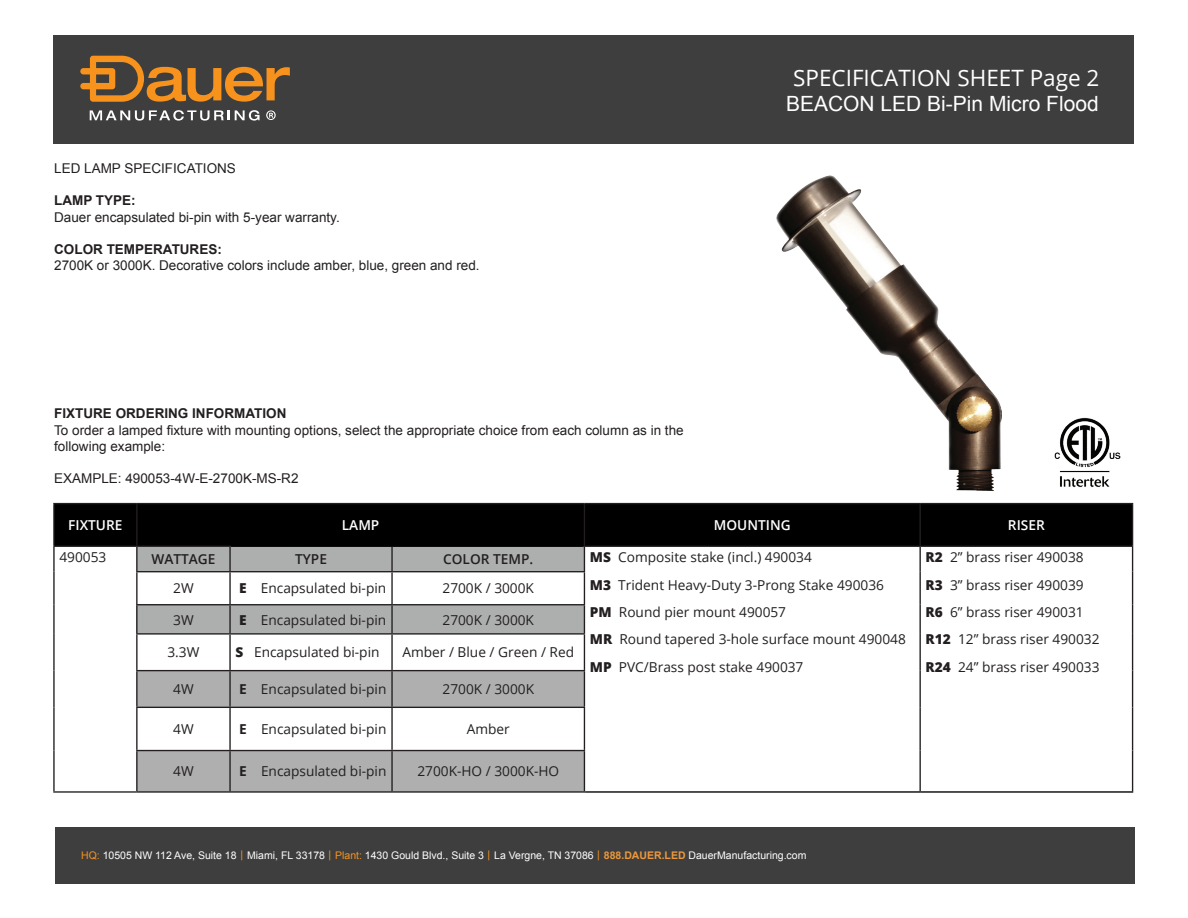
<style>
.page{position:relative;width:1188px;height:918px;background:#fff}
.page>*{position:absolute;margin:0;border:0;box-sizing:border-box;transform-origin:0 0}
.t1{font:22.5px "Open Sans";color:#fff}
.t2{font:21px "Arial";color:#fff}
.t3{font:13.65px/27.3px "Open Sans";color:#231f20}
.t4{font:600 13.65px "Open Sans";color:#fff}
.t5{font:600 13.65px "Open Sans";color:#231f20}
.t6{font:13.5px/16.2px "Arial";color:#231f20}
.t7{font:700 13.5px "Arial";color:#231f20}
.t8{font:10.5px "Arial";color:#fff}
.s1{font-weight:800}
.s2{font-weight:700}
.s3{color:#f7931d}
.s4{font-weight:700;color:#ec993c}
</style>
<div class="page">
<div style="left:53px;top:36px;width:1080px;height:108px;background:#3e3e3f"></div>
<svg style="left:90px;top:110px;width:170px;height:11px"></svg>
<svg style="left:266px;top:110px;width:10px;height:10px"></svg>
<svg style="left:80px;top:56px;width:210px;height:46px"></svg>
<div style="left:55px;top:504px;width:1077px;height:42px;background:#000"></div>
<div style="left:137px;top:605px;width:93px;height:29px;background:#adaeae"></div>
<svg style="left:138px;top:671px;width:446px;height:120px;fill:#aeafae"></svg>
<hr style="left:53px;top:503px;width:84px;height:1px;background:#231f20">
<hr style="left:53px;top:504px;width:2px;height:42px;background:#231f20">
<hr style="left:584px;top:503px;width:336px;height:1px;background:#231f20">
<hr style="left:920px;top:503px;width:213px;height:1px;background:#231f20">
<hr style="left:919px;top:504px;width:2px;height:42px;background:#231f20">
<hr style="left:1132px;top:504px;width:1px;height:42px;background:#231f20">
<hr style="left:53px;top:546px;width:84px;height:1px;background:#231f20">
<hr style="left:584px;top:546px;width:336px;height:1px;background:#231f20">
<hr style="left:920px;top:546px;width:213px;height:1px;background:#231f20">
<hr style="left:136px;top:571px;width:94px;height:1px;background:#231f20">
<hr style="left:229px;top:572px;width:2px;height:32px;background:#231f20">
<hr style="left:391px;top:572px;width:2px;height:32px;background:#231f20">
<hr style="left:229px;top:635px;width:2px;height:35px;background:#231f20">
<hr style="left:391px;top:635px;width:2px;height:35px;background:#231f20">
<hr style="left:229px;top:671px;width:2px;height:36px;background:#231f20">
<hr style="left:391px;top:671px;width:2px;height:36px;background:#231f20">
<hr style="left:229px;top:708px;width:2px;height:42px;background:#231f20">
<hr style="left:391px;top:708px;width:2px;height:42px;background:#231f20">
<hr style="left:229px;top:751px;width:2px;height:40px;background:#231f20">
<hr style="left:391px;top:751px;width:2px;height:40px;background:#231f20">
<hr style="left:137px;top:791px;width:93px;height:2px;background:#231f20">
<hr style="left:230px;top:791px;width:162px;height:2px;background:#231f20">
<hr style="left:392px;top:791px;width:193px;height:2px;background:#231f20">
<hr style="left:137px;top:503px;width:93px;height:1px;background:#231f20">
<hr style="left:136px;top:504px;width:2px;height:42px;background:#231f20">
<hr style="left:230px;top:503px;width:162px;height:1px;background:#231f20">
<hr style="left:392px;top:503px;width:192px;height:1px;background:#231f20">
<hr style="left:584px;top:504px;width:1px;height:42px;background:#231f20">
<hr style="left:53px;top:547px;width:2px;height:25px;background:#231f20">
<hr style="left:136px;top:547px;width:2px;height:24px;background:#231f20">
<hr style="left:53px;top:572px;width:2px;height:33px;background:#231f20">
<hr style="left:136px;top:572px;width:2px;height:32px;background:#231f20">
<hr style="left:53px;top:605px;width:2px;height:29px;background:#231f20">
<hr style="left:53px;top:634px;width:2px;height:37px;background:#231f20">
<hr style="left:136px;top:635px;width:2px;height:35px;background:#231f20">
<hr style="left:53px;top:671px;width:2px;height:36px;background:#231f20">
<hr style="left:136px;top:671px;width:2px;height:36px;background:#231f20">
<hr style="left:53px;top:707px;width:2px;height:44px;background:#231f20">
<hr style="left:136px;top:708px;width:2px;height:42px;background:#231f20">
<hr style="left:53px;top:751px;width:2px;height:40px;background:#231f20">
<hr style="left:136px;top:751px;width:2px;height:40px;background:#231f20">
<hr style="left:53px;top:791px;width:84px;height:2px;background:#231f20">
<svg style="left:137px;top:546px;width:448px;height:26px;background:#a0a1a1"></svg>
<hr style="left:919px;top:547px;width:2px;height:25px;background:#231f20">
<svg style="left:1132px;top:547px;width:1px;height:25px"></svg>
<hr style="left:584px;top:572px;width:1px;height:32px;background:#231f20">
<hr style="left:919px;top:572px;width:2px;height:33px;background:#231f20">
<hr style="left:1132px;top:572px;width:1px;height:33px;background:#231f20">
<hr style="left:919px;top:605px;width:2px;height:29px;background:#231f20">
<svg style="left:1132px;top:605px;width:1px;height:29px"></svg>
<hr style="left:584px;top:635px;width:1px;height:35px;background:#231f20">
<hr style="left:919px;top:634px;width:2px;height:37px;background:#231f20">
<hr style="left:1132px;top:634px;width:1px;height:37px;background:#231f20">
<hr style="left:584px;top:671px;width:1px;height:36px;background:#231f20">
<hr style="left:919px;top:671px;width:2px;height:36px;background:#231f20">
<hr style="left:1132px;top:671px;width:1px;height:36px;background:#231f20">
<hr style="left:584px;top:708px;width:1px;height:42px;background:#231f20">
<hr style="left:919px;top:707px;width:2px;height:44px;background:#231f20">
<hr style="left:1132px;top:707px;width:1px;height:44px;background:#231f20">
<hr style="left:584px;top:751px;width:1px;height:40px;background:#231f20">
<hr style="left:919px;top:751px;width:2px;height:40px;background:#231f20">
<hr style="left:1132px;top:751px;width:1px;height:40px;background:#231f20">
<hr style="left:585px;top:791px;width:335px;height:2px;background:#000">
<hr style="left:920px;top:791px;width:213px;height:2px;background:#000">
<hr style="left:136px;top:604px;width:94px;height:1px;background:#231f20">
<hr style="left:136px;top:605px;width:2px;height:28px;background:#231f20">
<hr style="left:136px;top:633px;width:94px;height:2px;background:#231f20">
<hr style="left:230px;top:604px;width:162px;height:1px;background:#231f20">
<hr style="left:229px;top:605px;width:2px;height:28px;background:#231f20">
<hr style="left:230px;top:633px;width:162px;height:2px;background:#231f20">
<hr style="left:392px;top:604px;width:193px;height:1px;background:#231f20">
<div style="left:230px;top:605px;width:355px;height:29px;background:#adaeae"></div>
<hr style="left:392px;top:633px;width:193px;height:2px;background:#231f20">
<hr style="left:136px;top:670px;width:94px;height:1px;background:#231f20">
<hr style="left:136px;top:707px;width:94px;height:1px;background:#231f20">
<hr style="left:136px;top:750px;width:94px;height:1px;background:#231f20">
<hr style="left:230px;top:670px;width:162px;height:1px;background:#231f20">
<hr style="left:230px;top:707px;width:162px;height:1px;background:#231f20">
<hr style="left:230px;top:750px;width:162px;height:1px;background:#231f20">
<hr style="left:392px;top:670px;width:193px;height:1px;background:#231f20">
<hr style="left:392px;top:707px;width:193px;height:1px;background:#231f20">
<hr style="left:392px;top:750px;width:193px;height:1px;background:#231f20">
<img style="left:1054px;top:417px;width:66px;height:70px">
<img style="left:776px;top:175px;width:225px;height:315px">
<div style="left:55px;top:828px;width:1080px;height:56px;background:#3e3e3f"></div>
<p class="t6" style="left:54px;top:160px;width:183px">LED LAMP SPECIFICATIONS</p>
<p class="t7" style="left:54px;top:192px;width:83px">LAMP TYPE:</p>
<p class="t6" style="left:54px;top:209px;width:287px">Dauer encapsulated bi-pin with 5-year warranty.</p>
<p class="t7" style="left:54px;top:240px;width:169px">COLOR TEMPERATURES:</p>
<p class="t6" style="left:54px;top:257px;width:427px">2700K or 3000K. Decorative colors include amber, blue, green and red.</p>
<p class="t7" style="left:54px;top:405px;width:234px">FIXTURE ORDERING INFORMATION</p>
<p class="t6" style="left:54px;top:422px;width:631px">To order a lamped fixture with mounting options, select the appropriate choice from each column as in the following example:</p>
<p class="t6" style="left:54px;top:471px;width:246px">EXAMPLE: 490053-4W-E-2700K-MS-R2</p>
<h1 class="t1" style="left:793px;top:62px;width:308px">SPECIFICATION SHEET Page 2</h1>
<h2 class="t2" style="left:786px;top:90px;width:314px">BEACON LED Bi-Pin Micro Flood</h2>
<p class="t4" style="left:68px;top:516px;width:56px">FIXTURE</p>
<p class="t4" style="left:342px;top:516px;width:39px">LAMP</p>
<p class="t4" style="left:714px;top:516px;width:78px">MOUNTING</p>
<p class="t4" style="left:1008px;top:516px;width:38px">RISER</p>
<p class="t3" style="left:59px;top:543px;width:48px">490053</p>
<p class="t5" style="left:151px;top:550px;width:66px">WATTAGE</p>
<p class="t5" style="left:295px;top:550px;width:33px">TYPE</p>
<p class="t5" style="left:443px;top:550px;width:92px">COLOR TEMP.</p>
<p class="t3" style="left:590px;top:543px;width:317px"><span class="s1">MS</span> Composite stake (incl.) 490034<br><span class="s1">M3</span> Trident Heavy-Duty 3-Prong Stake 490036<br><span class="s1">PM</span> Round pier mount 490057<br><span class="s1">MR</span> Round tapered 3-hole surface mount 490048<br><span class="s1">MP</span> PVC/Brass post stake 490037</p>
<p class="t3" style="left:926px;top:543px;width:175px"><span class="s1">R2</span> 2” brass riser 490038<br><span class="s1">R3</span> 3” brass riser 490039<br><span class="s1">R6</span> 6” brass riser 490031<br><span class="s1">R12</span> 12” brass riser 490032<br><span class="s1">R24</span> 24” brass riser 490033</p>
<p class="t3" style="left:173px;top:575px;width:22px">2W</p>
<p class="t3" style="left:239px;top:575px;width:149px"><span class="s1">E</span> Encapsulated bi-pin</p>
<p class="t3" style="left:443px;top:575px;width:93px">2700K / 3000K</p>
<p class="t3" style="left:173px;top:606px;width:22px">3W</p>
<p class="t3" style="left:239px;top:606px;width:149px"><span class="s1">E</span> Encapsulated bi-pin</p>
<p class="t3" style="left:443px;top:606px;width:93px">2700K / 3000K</p>
<p class="t3" style="left:168px;top:639px;width:33px">3.3W</p>
<p class="t3" style="left:236px;top:639px;width:146px"><span class="s1">S</span> Encapsulated bi-pin</p>
<p class="t3" style="left:402px;top:639px;width:173px">Amber / Blue / Green / Red</p>
<p class="t3" style="left:173px;top:675px;width:22px">4W</p>
<p class="t3" style="left:239px;top:675px;width:149px"><span class="s2">E</span> Encapsulated bi-pin</p>
<p class="t3" style="left:443px;top:675px;width:93px">2700K / 3000K</p>
<p class="t3" style="left:173px;top:715px;width:22px">4W</p>
<p class="t3" style="left:239px;top:715px;width:149px"><span class="s2">E</span> Encapsulated bi-pin</p>
<p class="t3" style="left:467px;top:715px;width:45px">Amber</p>
<p class="t3" style="left:173px;top:758px;width:22px">4W</p>
<p class="t3" style="left:239px;top:758px;width:149px"><span class="s2">E</span> Encapsulated bi-pin</p>
<p class="t3" style="left:417px;top:758px;width:143px">2700K-HO / 3000K-HO</p>
<p class="t8" style="left:81px;top:849px;width:727px"><span class="s3">HQ:</span> 10505 NW 112 Ave, Suite 18 <span class="s3">|</span> Miami, FL 33178 <span class="s3">| Plant:</span> 1430 Gould Blvd., Suite 3 <span class="s3">|</span> La Vergne, TN 37086 <span class="s3">|</span> <span class="s4">888.DAUER.LED</span> DauerManufacturing.com</p>
</div>
